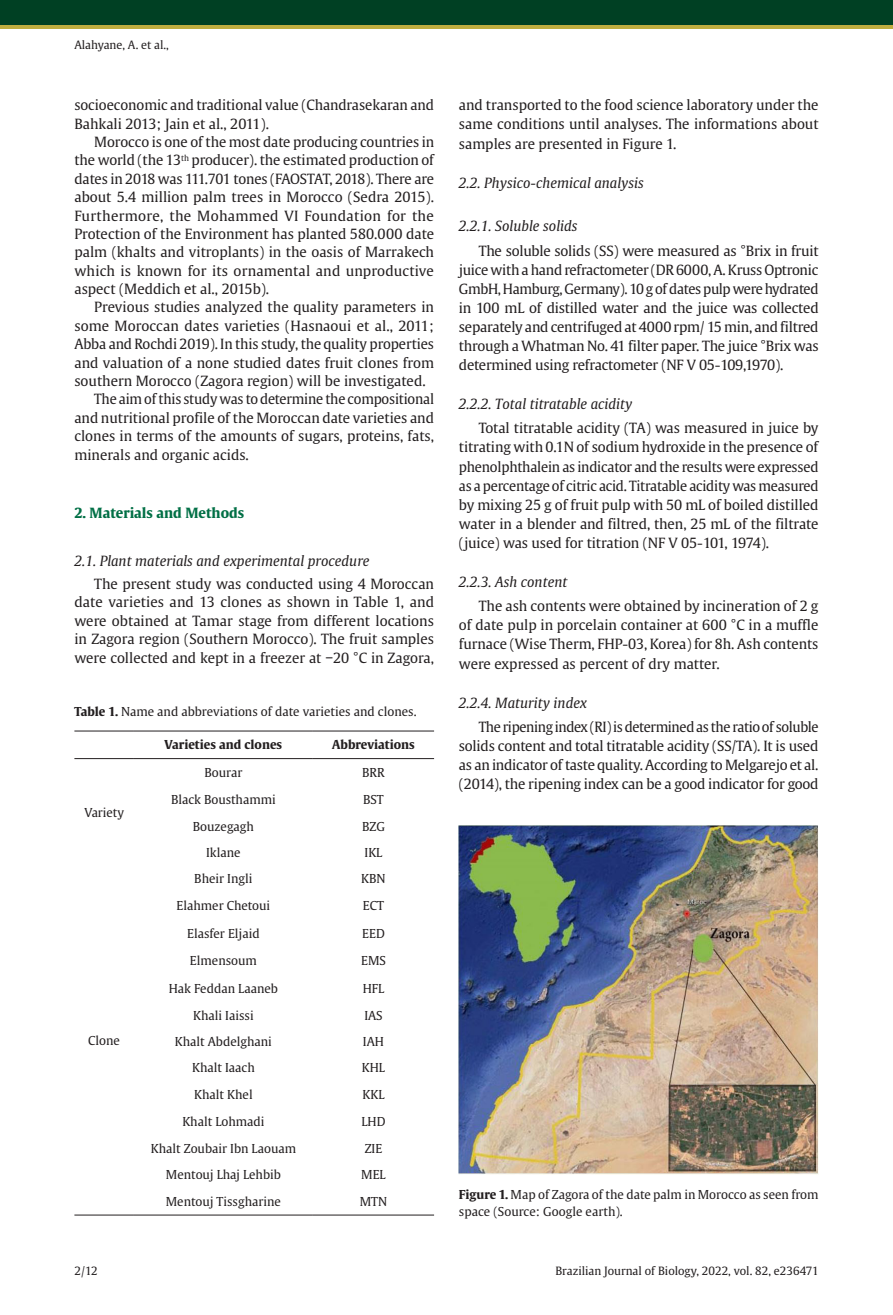
<style>
.page{position:relative;width:893px;height:1315px;background:#fff}
.page>*{position:absolute;margin:0;border:0;box-sizing:border-box;transform-origin:0 0}
.Paragraph{font:14px/18.4px "Gulliver";letter-spacing:-.005em;color:#231f20;text-align:justify}
.Heading3{font:italic 14px "Gulliver";color:#231f20}
.Heading2{font:italic 14px "Gulliver";color:#231f20}
.Heading1{font:700 14px "Gulliver";color:#006f45}
.TableBody{font:12.25px "Gulliver";color:#231f20}
.FigureCaption{font:12.25px/16.6px "Gulliver";color:#231f20}
.TableTitle{font:12.25px "Gulliver";color:#231f20}
.TableHead{font:700 12.25px "Gulliver";color:#231f20}
.t1{font:11.38px "Gulliver";color:#231f20}
.s1{font-weight:700}
</style>
<div class="page">
<div style="left:0;top:12px;width:893px;height:17px;background:#bfad40"></div>
<div style="left:0;top:0;width:893px;height:25px;background:#004023"></div>
<hr style="left:74px;top:730px;width:60px;height:1px;background:#231f20">
<hr style="left:134px;top:730px;width:179px;height:1px;background:#231f20">
<hr style="left:313px;top:730px;width:121px;height:1px;background:#231f20">
<hr style="left:74px;top:758px;width:60px;height:1px;background:#231f20">
<hr style="left:134px;top:758px;width:179px;height:1px;background:#231f20">
<hr style="left:313px;top:758px;width:121px;height:1px;background:#231f20">
<hr style="left:74px;top:1214px;width:60px;height:1px;background:#231f20">
<hr style="left:134px;top:1214px;width:179px;height:1px;background:#231f20">
<hr style="left:313px;top:1214px;width:121px;height:1px;background:#231f20">
<img style="left:459px;top:825px;width:360px;height:349px">
<p class="t1" style="left:74px;top:37px;width:96px">Alahyane, A. et al.,</p>
<p class="Paragraph" style="left:74px;top:96px;width:361px">socioeconomic and traditional value (Chandrasekaran and<br>Bahkali 2013; Jain et al., 2011).</p>
<p class="Paragraph" style="left:74px;top:133px;width:361px;text-indent:20px">Morocco is one of the most date producing countries in the world (the 13<sup>th</sup> producer). the estimated production of dates in 2018 was 111.701 tones (FAOSTAT, 2018). There are about 5.4 million palm trees in Morocco (Sedra 2015).<br>Furthermore, the Mohammed VI Foundation for the Protection of the Environment has planted 580.000 date palm (khalts and vitroplants) in the oasis of Marrakech which is known for its ornamental and unproductive aspect (Meddich et al., 2015b).</p>
<p class="Paragraph" style="left:74px;top:298px;width:361px;text-indent:20px">Previous studies analyzed the quality parameters in some Moroccan dates varieties (Hasnaoui et al., 2011; Abba and Rochdi 2019). In this study, the quality properties and valuation of a none studied dates fruit clones from southern Morocco (Zagora region) will be investigated.</p>
<p class="Paragraph" style="left:74px;top:390px;width:361px;text-indent:20px">The aim of this study was to determine the compositional and nutritional profile of the Moroccan date varieties and clones in terms of the amounts of sugars, proteins, fats, minerals and organic acids.</p>
<p class="Heading1" style="left:74px;top:503px;width:171px">2. Materials and Methods</p>
<p class="Heading2" style="left:74px;top:552px;width:297px">2.1. Plant materials and experimental procedure</p>
<p class="Paragraph" style="left:74px;top:575px;width:361px;text-indent:20px">The present study was conducted using 4 Moroccan date varieties and 13 clones as shown in Table 1, and were obtained at Tamar stage from different locations in Zagora region (Southern Morocco). The fruit samples were collected and kept in a freezer at −20 °C in Zagora,</p>
<p class="TableTitle" style="left:74px;top:703px;width:344px"><span class="s1">Table 1.</span> Name and abbreviations of date varieties and clones.</p>
<p class="TableHead" style="left:165px;top:737px;width:119px">Varieties and clones</p>
<p class="TableHead" style="left:332px;top:737px;width:84px">Abbreviations</p>
<p class="TableBody" style="left:84px;top:805px;width:41px">Variety</p>
<p class="TableBody" style="left:204px;top:765px;width:39px">Bourar</p>
<p class="TableBody" style="left:362px;top:765px;width:24px">BRR</p>
<p class="TableBody" style="left:171px;top:792px;width:106px">Black Bousthammi</p>
<p class="TableBody" style="left:363px;top:792px;width:22px">BST</p>
<p class="TableBody" style="left:193px;top:818px;width:63px">Bouzegagh</p>
<p class="TableBody" style="left:362px;top:818px;width:24px">BZG</p>
<p class="TableBody" style="left:206px;top:845px;width:36px">Iklane</p>
<p class="TableBody" style="left:365px;top:845px;width:19px">IKL</p>
<p class="Paragraph" style="left:459px;top:96px;width:361px;line-height:19.1px">and transported to the food science laboratory under the same conditions until analyses. The informations about samples are presented in Figure 1.</p>
<p class="Heading2" style="left:459px;top:174px;width:187px">2.2. Physico-chemical analysis</p>
<p class="Heading3" style="left:459px;top:218px;width:120px">2.2.1. Soluble solids</p>
<p class="Paragraph" style="left:459px;top:241px;width:361px;line-height:19.1px;text-indent:20px">The soluble solids (SS) were measured as °Brix in fruit juice with a hand refractometer (DR 6000, A. Kruss Optronic GmbH, Hamburg, Germany). 10 g of dates pulp were hydrated in 100 mL of distilled water and the juice was collected separately and centrifuged at 4000 rpm/ 15 min, and filtred through a Whatman No. 41 filter paper. The juice °Brix was determined using refractometer (NF V 05-109,1970).</p>
<p class="Heading3" style="left:459px;top:396px;width:175px">2.2.2. Total titratable acidity</p>
<p class="Paragraph" style="left:459px;top:419px;width:361px;line-height:19.1px;text-indent:20px">Total titratable acidity (TA) was measured in juice by titrating with 0.1N of sodium hydroxide in the presence of phenolphthalein as indicator and the results were expressed as a percentage of citric acid. Titratable acidity was measured by mixing 25 g of fruit pulp with 50 mL of boiled distilled water in a blender and filtred, then, 25 mL of the filtrate (juice) was used for titration (NF V 05-101, 1974).</p>
<p class="Heading3" style="left:459px;top:573px;width:110px">2.2.3. Ash content</p>
<p class="Paragraph" style="left:459px;top:596px;width:361px;line-height:19.1px;text-indent:20px">The ash contents were obtained by incineration of 2 g of date pulp in porcelain container at 600 °C in a muffle furnace (Wise Therm, FHP-03, Korea) for 8h. Ash contents were expressed as percent of dry matter.</p>
<p class="Heading3" style="left:459px;top:694px;width:130px">2.2.4. Maturity index</p>
<p class="Paragraph" style="left:459px;top:717px;width:361px;line-height:19.1px;text-indent:20px">The ripening index (RI) is determined as the ratio of soluble solids content and total titratable acidity (SS/TA). It is used as an indicator of taste quality. According to Melgarejo et al. (2014), the ripening index can be a good indicator for good</p>
<p class="TableBody" style="left:88px;top:1032px;width:33px">Clone</p>
<p class="TableBody" style="left:194px;top:871px;width:60px">Bheir Ingli</p>
<p class="TableBody" style="left:361px;top:871px;width:26px">KBN</p>
<p class="TableBody" style="left:177px;top:898px;width:95px">Elahmer Chetoui</p>
<p class="TableBody" style="left:363px;top:898px;width:23px">ECT</p>
<p class="TableBody" style="left:187px;top:925px;width:74px">Elasfer Eljaid</p>
<p class="TableBody" style="left:362px;top:925px;width:24px">EED</p>
<p class="TableBody" style="left:190px;top:953px;width:68px">Elmensoum</p>
<p class="TableBody" style="left:361px;top:953px;width:26px">EMS</p>
<p class="TableBody" style="left:169px;top:981px;width:111px">Hak Feddan Laaneb</p>
<p class="TableBody" style="left:363px;top:981px;width:23px">HFL</p>
<p class="TableBody" style="left:193px;top:1007px;width:62px">Khali Iaissi</p>
<p class="TableBody" style="left:364px;top:1007px;width:20px">IAS</p>
<p class="TableBody" style="left:175px;top:1034px;width:99px">Khalt Abdelghani</p>
<p class="TableBody" style="left:363px;top:1034px;width:23px">IAH</p>
<p class="TableBody" style="left:192px;top:1060px;width:64px">Khalt Iaach</p>
<p class="TableBody" style="left:362px;top:1060px;width:25px">KHL</p>
<p class="TableBody" style="left:194px;top:1086px;width:60px">Khalt Khel</p>
<p class="TableBody" style="left:362px;top:1086px;width:23px">KKL</p>
<p class="TableBody" style="left:182px;top:1113px;width:84px">Khalt Lohmadi</p>
<p class="TableBody" style="left:361px;top:1113px;width:26px">LHD</p>
<p class="TableBody" style="left:151px;top:1140px;width:147px">Khalt Zoubair Ibn Laouam</p>
<p class="TableBody" style="left:365px;top:1140px;width:19px">ZIE</p>
<p class="TableBody" style="left:166px;top:1166px;width:116px">Mentouj Lhaj Lehbib</p>
<p class="TableBody" style="left:361px;top:1166px;width:26px">MEL</p>
<p class="TableBody" style="left:166px;top:1193px;width:117px">Mentouj Tissgharine</p>
<p class="TableBody" style="left:360px;top:1193px;width:29px">MTN</p>
<p class="FigureCaption" style="left:459px;top:1186px;width:361px"><span class="s1">Figure 1.</span> Map of Zagora of the date palm in Morocco as seen from space (Source: Google earth).</p>
<p class="t1" style="left:74px;top:1264px;width:25px">2/12</p>
<p class="t1" style="left:555px;top:1264px;width:265px">Brazilian Journal of Biology, 2022, vol. 82, e236471</p>
</div>
